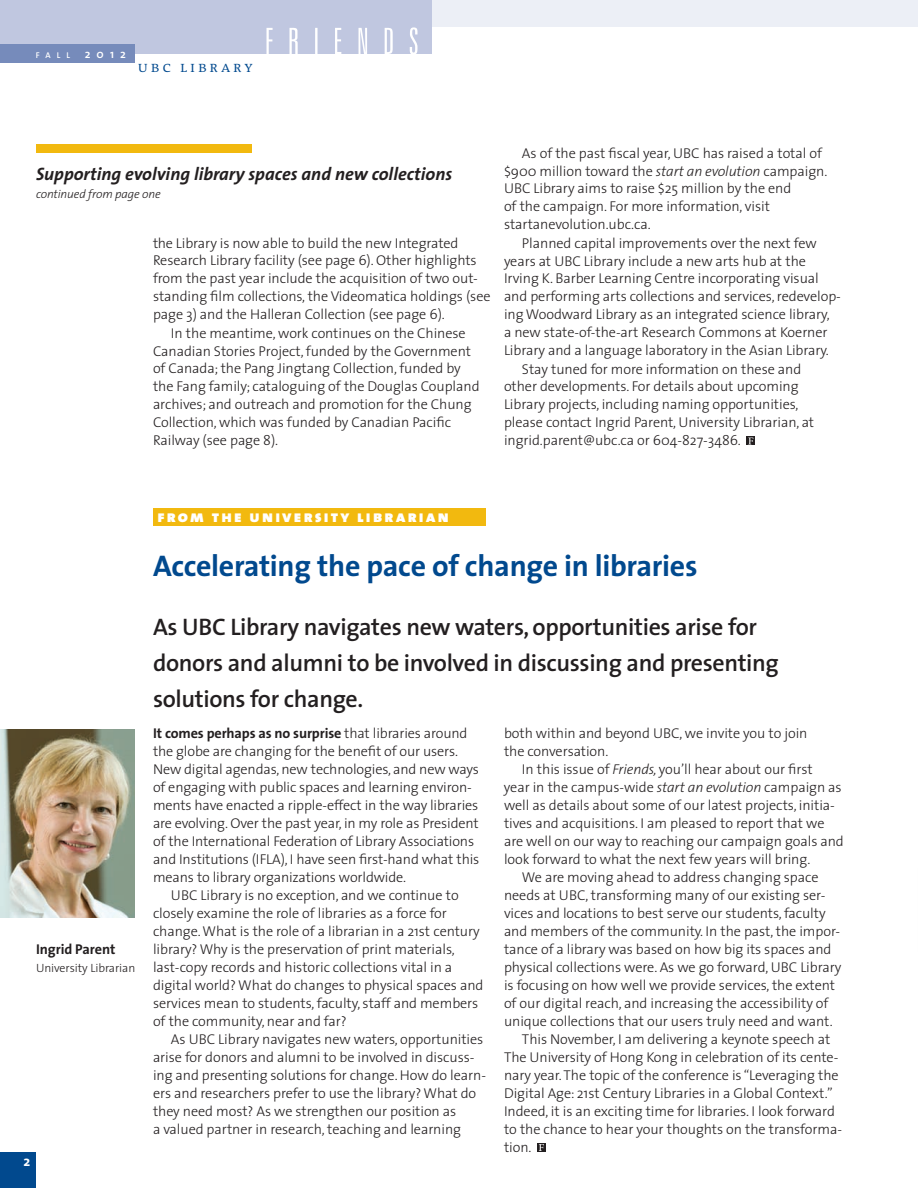
<style>
.page{position:relative;width:918px;height:1188px;background:#fff}
.page>*{position:absolute;margin:0;border:0;box-sizing:border-box;transform-origin:0 0}
.a_-_head_-_L1{font:700 30px "The Sans";letter-spacing:-.01em;color:#01498e}
.a_-_text_-_intro{font:600 24px/36px "The Sans";letter-spacing:-.015em;color:#231f20}
.c_-_head_-_continued{font:italic 700 18px "The Sans";color:#231f20}
.a_-_head_-_sections{font:16.5px "The Sans Black Caps";letter-spacing:.13em;color:#fff}
.t1{font:15px "The Antiqua B4 c Semi Light Caps";letter-spacing:.2em;color:#01498e}
.a_-_text_-_regular{font:300 14.25px/18px "The Sans";letter-spacing:-.005em;color:#231f20}
.b_-_sidebar_-_text{font:300 14.25px/18px "The Sans";letter-spacing:-.01em;color:#231f20}
.a_-_Head_-_Sub1{font:700 14.25px "The Sans";letter-spacing:-.005em;color:#231f20}
.z_-_pholio{font:700 14.25px "The Sans";color:#fff}
.c_-_caption_-_photos{font:italic 300 12px "The Sans";letter-spacing:-.01em;color:#231f20}
.a_-_text_-_regular-2{font:300 12px "The Sans";letter-spacing:-.005em;color:#231f20}
.t2{font:600 8.4px "The Sans";color:#fff}
.s1{font-size:12px}
.s2{font-style:italic}
.s3{font-weight:700}
</style>
<div class="page">
<div style="left:0;top:1152px;width:36px;height:36px;background:#01498e"></div>
<div style="left:432px;top:0;width:486px;height:27px;background:#eceff6"></div>
<div style="left:0;top:0;width:432px;height:54px;background:#c0c7e0"></div>
<svg style="left:267px;top:27px;width:150px;height:27px"></svg>
<div style="left:0;top:45px;width:135px;height:18px;background:#768bbb"></div>
<svg style="left:746px;top:436px;width:9px;height:9px"></svg>
<svg style="left:748px;top:438px;width:5px;height:6px"></svg>
<div style="left:36px;top:144px;width:216px;height:9px;background:#f2b90f"></div>
<div style="left:153px;top:508px;width:333px;height:18px;background:#f2b90f"></div>
<div style="left:537px;top:1143px;width:9px;height:9px;background:#231f20"></div>
<svg style="left:539px;top:1144px;width:5px;height:7px"></svg>
<img style="left:0;top:729px;width:135px;height:189px">
<p class="t2" style="left:36px;top:50px;width:92px">fa l l <span class="s1">2012</span></p>
<p class="t1" style="left:138px;top:59px;width:116px">ubc library</p>
<p class="c_-_head_-_continued" style="left:36px;top:162px;width:418px">Supporting evolving library spaces and new collections</p>
<p class="c_-_caption_-_photos" style="left:36px;top:186px;width:126px">continued from page one</p>
<p class="a_-_text_-_regular" style="left:153px;top:234px;width:339px">the Library is now able to build the new Integrated Research Library facility (see page 6). Other highlights from the past year include the acquisition of two out&shy;standing film collections, the Videomatica holdings (see page 3) and the Halleran Collection (see page 6).</p>
<p class="a_-_text_-_regular" style="left:153px;top:324px;width:328px;text-indent:18px">In the meantime, work continues on the Chinese Canadian Stories Project, funded by the Government of Canada; the Pang Jingtang Collection, funded by the Fang family; cataloguing of the Douglas Coupland archives; and outreach and promotion for the Chung Collection, which was funded by Canadian Pacific Railway (see page 8).</p>
<p class="a_-_text_-_regular" style="left:504px;top:144px;width:325px;text-indent:18px">As of the past fiscal year, UBC has raised a total of $900 million toward the <span class="s2">start an evolution</span> campaign.<br>UBC Library aims to raise $25 million by the end<br>of the campaign. For more information, visit startanevolution.ubc.ca.</p>
<p class="a_-_text_-_regular" style="left:504px;top:234px;width:338px;text-indent:18px">Planned capital improvements over the next few years at UBC Library include a new arts hub at the Irving K. Barber Learning Centre incorporating visual and performing arts collections and services, redevelop&shy;ing Woodward Library as an integrated science library,<br>a new state-of-the-art Research Commons at Koerner Library and a language laboratory in the Asian Library.</p>
<p class="a_-_text_-_regular" style="left:504px;top:360px;width:312px;text-indent:18px">Stay tuned for more information on these and other developments. For details about upcoming Library projects, including naming opportunities, please contact Ingrid Parent, University Librarian, at ingrid.parent@ubc.ca or 604-827-3486.</p>
<p class="a_-_head_-_sections" style="left:158px;top:506px;width:293px">from the university librarian</p>
<p class="a_-_Head_-_Sub1" style="left:36px;top:940px;width:81px">Ingrid Parent</p>
<p class="a_-_text_-_regular-2" style="left:36px;top:960px;width:101px">University Librarian</p>
<p class="z_-_pholio" style="left:24px;top:1152px;width:8px">2</p>
<p class="a_-_head_-_L1" style="left:153px;top:547px;width:546px">Accelerating the pace of change in libraries</p>
<p class="a_-_text_-_intro" style="left:153px;top:609px;width:627px">As UBC Library navigates new waters, opportunities arise for donors and alumni to be involved in discussing and presenting solutions for change.</p>
<p class="a_-_text_-_regular" style="left:504px;top:724px;width:305px">both within and beyond UBC, we invite you to join the conversation.</p>
<p class="a_-_text_-_regular" style="left:504px;top:760px;width:341px;text-indent:18px">In this issue of <span class="s2">Friends,</span> you’ll hear about our first<br>year in the campus-wide <span class="s2">start an evolution</span> campaign as well as details about some of our latest projects, initia&shy;tives and acquisitions. I am pleased to report that we are well on our way to reaching our campaign goals and look forward to what the next few years will bring.</p>
<p class="a_-_text_-_regular" style="left:504px;top:868px;width:339px;text-indent:18px">We are moving ahead to address changing space needs at UBC, transforming many of our existing ser&shy;vices and locations to best serve our students, faculty and members of the community. In the past, the impor&shy;tance of a library was based on how big its spaces and physical collections were. As we go forward, UBC Library is focusing on how well we provide services, the extent of our digital reach, and increasing the accessibility of unique collections that our users truly need and want.</p>
<p class="a_-_text_-_regular" style="left:504px;top:1030px;width:340px;text-indent:18px">This November, I am delivering a keynote speech at The University of Hong Kong in celebration of its cente&shy;nary year. The topic of the conference is “Leveraging the Digital Age: 21st Century Libraries in a Global Context.” Indeed, it is an exciting time for libraries. I look forward to the chance to hear your thoughts on the transforma&shy;tion.</p>
<p class="b_-_sidebar_-_text" style="left:153px;top:724px;width:328px"><span class="s3">It comes perhaps as no surprise</span> that libraries around the globe are changing for the benefit of our users.<br>New digital agendas, new technologies, and new ways of engaging with public spaces and learning environ&shy;ments have enacted a ripple-effect in the way libraries are evolving. Over the past year, in my role as President of the International Federation of Library Associations and Institutions (IFLA), I have seen first-hand what this means to library organizations worldwide.</p>
<p class="a_-_text_-_regular" style="left:153px;top:886px;width:332px;text-indent:18px">UBC Library is no exception, and we continue to closely examine the role of libraries as a force for change. What is the role of a librarian in a 21st century library? Why is the preservation of print materials, last-copy records and historic collections vital in a digital world? What do changes to physical spaces and services mean to students, faculty, staff and members of the community, near and far?</p>
<p class="a_-_text_-_regular" style="left:153px;top:1030px;width:335px;text-indent:18px">As UBC Library navigates new waters, opportunities arise for donors and alumni to be involved in discuss&shy;ing and presenting solutions for change. How do learn&shy;ers and researchers prefer to use the library? What do they need most? As we strengthen our position as<br>a valued partner in research, teaching and learning</p>
</div>
